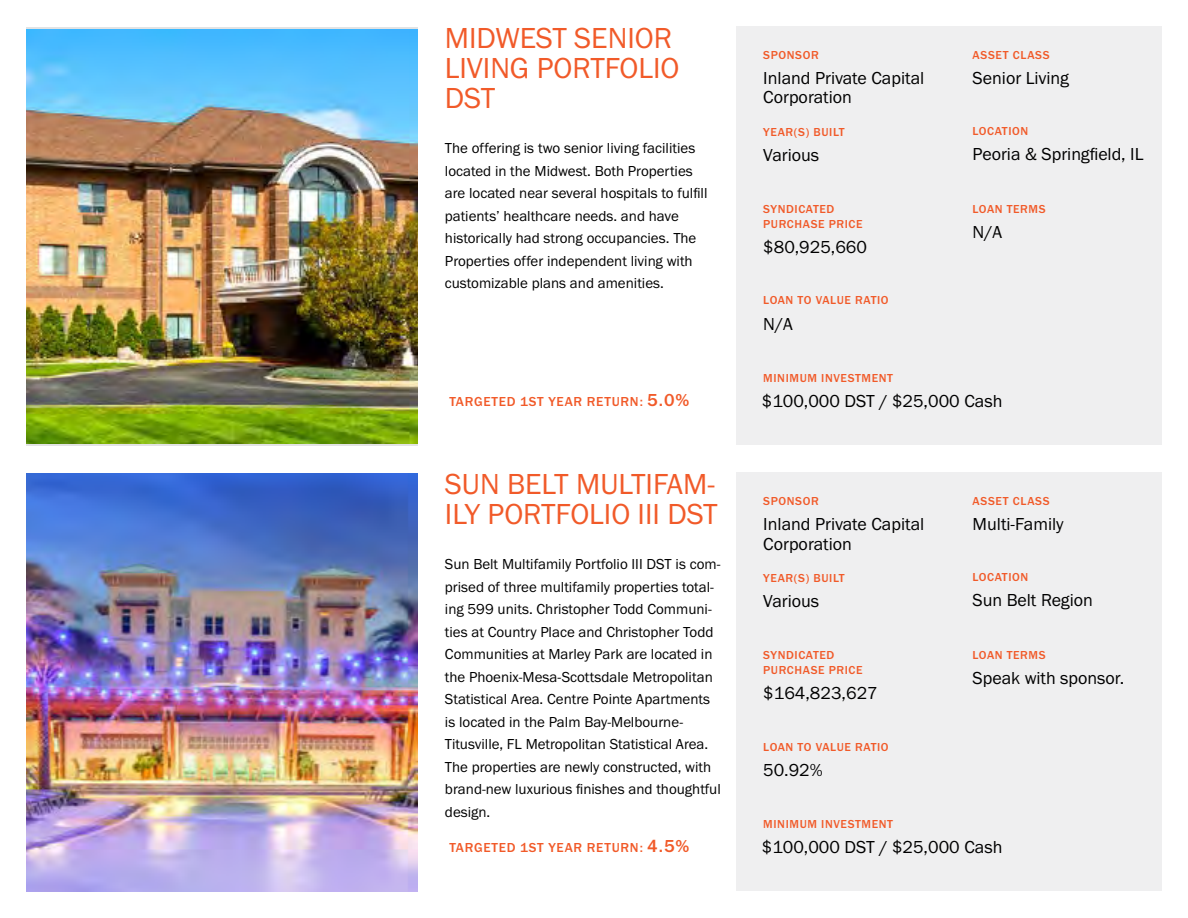
<style>
.page{position:relative;width:1188px;height:918px;background:#fff}
.page>*{position:absolute;margin:0;border:0;box-sizing:border-box;transform-origin:0 0}
.t1{font:30px/30px "Franklin Gothic URW Boo";color:#f15a29}
.t2{font:18px/19.5px "Franklin Gothic URW Boo";color:#000}
.t3{font:15px/22.5px "Franklin Gothic URW Boo";color:#000}
.t4{font:500 13.5px "Franklin Gothic URW";letter-spacing:.05em;color:#f15a29}
.t5{font:500 12px/15px "Franklin Gothic URW";letter-spacing:.05em;color:#f15a29}
.s1{font-size:18px}
</style>
<div class="page">
<div style="left:736px;top:472px;width:426px;height:419px;background:#efeff0"></div>
<img style="left:26px;top:473px;width:392px;height:419px">
<div style="left:736px;top:26px;width:426px;height:419px;background:#efeff0"></div>
<img style="left:26px;top:29px;width:392px;height:414px">
<h1 class="t1" style="left:445px;top:23px;width:236px">MIDWEST SENIOR<br>LIVING PORTFOLIO<br>DST</h1>
<p class="t3" style="left:445px;top:137px;width:264px">The offering is two senior living facilities located in the Midwest. Both Properties are located near several hospitals to fulfill patients’ healthcare needs. and have historically had strong occupancies. The Properties offer independent living with customizable plans and amenities.</p>
<p class="t4" style="left:449px;top:394px;width:242px">TARGETED 1ST YEAR RETURN: <span class="s1">5.0%</span></p>
<h1 class="t1" style="left:445px;top:469px;width:274px">SUN BELT MULTIFAM-<br>ILY PORTFOLIO III DST</h1>
<p class="t3" style="left:445px;top:553px;width:277px">Sun Belt Multifamily Portfolio III DST is com&shy;prised of three multifamily properties total&shy;ing 599 units. Christopher Todd Communi&shy;ties at Country Place and Christopher Todd Communities at Marley Park are located in the Phoenix-Mesa-Scottsdale Metropolitan Statistical Area. Centre Pointe Apartments is located in the Palm Bay-Melbourne-Titusville, FL Metropolitan Statistical Area.<br>The properties are newly constructed, with brand-new luxurious finishes and thoughtful design.</p>
<p class="t4" style="left:449px;top:840px;width:241px">TARGETED 1ST YEAR RETURN: <span class="s1">4.5%</span></p>
<p class="t5" style="left:763px;top:47px;width:57px">SPONSOR</p>
<p class="t2" style="left:763px;top:68px;width:163px">Inland Private Capital<br>Corporation</p>
<p class="t5" style="left:763px;top:124px;width:83px">YEAR(S) BUILT</p>
<p class="t2" style="left:763px;top:144px;width:57px">Various</p>
<p class="t5" style="left:763px;top:201px;width:101px">SYNDICATED<br>PURCHASE PRICE</p>
<p class="t2" style="left:763px;top:237px;width:105px">$80,925,660</p>
<p class="t5" style="left:763px;top:293px;width:127px">LOAN TO VALUE RATIO</p>
<p class="t2" style="left:763px;top:314px;width:31px">N/A</p>
<p class="t5" style="left:763px;top:370px;width:131px">MINIMUM INVESTMENT</p>
<p class="t5" style="left:973px;top:47px;width:79px">ASSET CLASS</p>
<p class="t2" style="left:973px;top:68px;width:98px">Senior Living</p>
<p class="t5" style="left:973px;top:124px;width:57px">LOCATION</p>
<p class="t2" style="left:973px;top:144px;width:173px">Peoria &amp; Springfield, IL</p>
<p class="t5" style="left:973px;top:201px;width:75px">LOAN TERMS</p>
<p class="t2" style="left:973px;top:222px;width:31px">N/A</p>
<p class="t2" style="left:762px;top:391px;width:242px">$100,000 DST / $25,000 Cash</p>
<p class="t5" style="left:763px;top:493px;width:57px">SPONSOR</p>
<p class="t2" style="left:763px;top:514px;width:163px">Inland Private Capital<br>Corporation</p>
<p class="t5" style="left:763px;top:570px;width:83px">YEAR(S) BUILT</p>
<p class="t2" style="left:763px;top:591px;width:57px">Various</p>
<p class="t5" style="left:763px;top:647px;width:101px">SYNDICATED<br>PURCHASE PRICE</p>
<p class="t2" style="left:763px;top:683px;width:116px">$164,823,627</p>
<p class="t5" style="left:763px;top:739px;width:127px">LOAN TO VALUE RATIO</p>
<p class="t2" style="left:763px;top:760px;width:61px">50.92%</p>
<p class="t5" style="left:763px;top:816px;width:131px">MINIMUM INVESTMENT</p>
<p class="t5" style="left:973px;top:493px;width:79px">ASSET CLASS</p>
<p class="t2" style="left:973px;top:514px;width:93px">Multi-Family</p>
<p class="t5" style="left:973px;top:570px;width:57px">LOCATION</p>
<p class="t2" style="left:973px;top:590px;width:122px">Sun Belt Region</p>
<p class="t5" style="left:973px;top:647px;width:75px">LOAN TERMS</p>
<p class="t2" style="left:973px;top:668px;width:153px">Speak with sponsor.</p>
<p class="t2" style="left:762px;top:837px;width:242px">$100,000 DST / $25,000 Cash</p>
</div>
